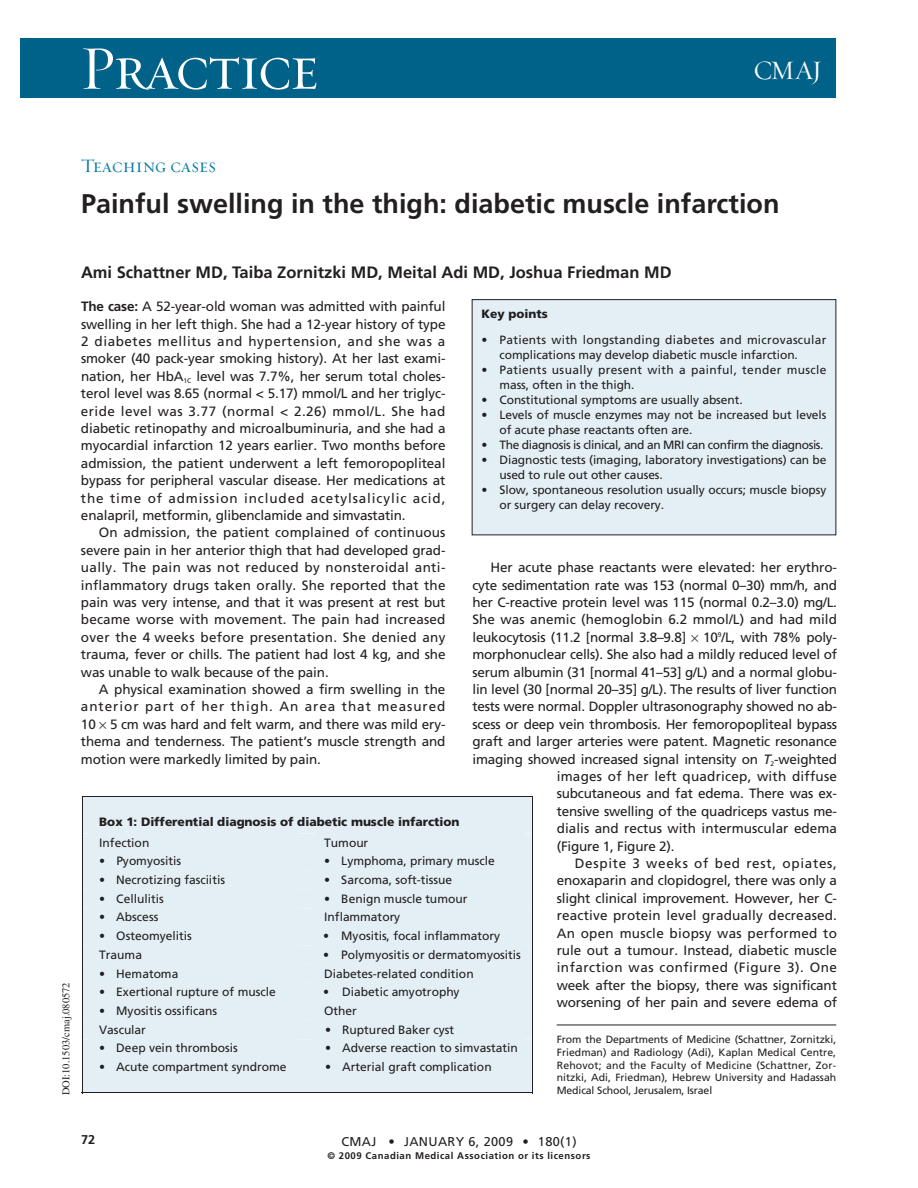
<style>
.page{position:relative;width:918px;height:1188px;background:#fff}
.page>*{position:absolute;margin:0;border:0;box-sizing:border-box;transform-origin:0 0}
.t1{font:63px "Requiem Display HTF Small Caps";letter-spacing:-.035em;color:#fff}
.t2{font:700 27px "Frutiger";color:#231f20}
.t3{font:27px "Requiem Display HTF Roman";color:#fff}
.t4{font:19.5px "Requiem Display HTF Small Caps";color:#00779e}
.t5{font:700 16.5px "Frutiger";color:#231f20}
.t6{font:13.5px/17.4px "Frutiger";letter-spacing:-.01em;color:#231f20;text-align:justify}
.t7{font:13.5px "Frutiger";letter-spacing:.02em;color:#231f20}
.t8{font:13.5px "Frutiger";letter-spacing:.015em;color:#231f20}
.t9{font:13.5px "Frutiger";letter-spacing:.035em;color:#231f20}
.t10{font:13.5px "Frutiger";letter-spacing:.055em;color:#231f20}
.t11{font:12.75px "Frutiger";letter-spacing:.03em;color:#231f20}
.t12{font:700 12.75px "Frutiger";color:#231f20}
.t13{font:12px/15px "Frutiger";letter-spacing:-.005em;color:#231f20}
.t14{font:12px/15px "Frutiger";letter-spacing:.025em;color:#231f20}
.t15{font:12px/15px "Frutiger";letter-spacing:.03em;color:#231f20}
.t16{font:900 12px "Frutiger";color:#231f20}
.t17{font:12px "Frutiger";letter-spacing:-.035em;color:#231f20}
.t18{font:10.5px/12.8px "Frutiger";letter-spacing:-.01em;color:#231f20;text-align:justify}
.t19{font:10.5px "Times";color:#231f20}
.t20{font:700 9.6px "Frutiger";letter-spacing:.055em;color:#231f20}
.s1{font-weight:700}
.s2{font-style:italic}
</style>
<div class="page">
<div style="left:20px;top:38px;width:816px;height:60px;background:#006189"></div>
<hr style="left:557px;top:1025px;width:279px;height:1px;background:#231f20">
<div style="left:472px;top:300px;width:364px;height:235px;background:#e3eff5"></div>
<div style="left:472px;top:299px;width:364px;height:236px;border:1px solid #231f20"></div>
<div style="left:82px;top:796px;width:451px;height:298px;background:#e3eff5"></div>
<h1 class="t1" style="left:80px;top:30px;width:241px">Practice</h1>
<h2 class="t3" style="left:753px;top:59px;width:70px">CMAJ</h2>
<h3 class="t4" style="left:81px;top:154px;width:137px">Teaching cases</h3>
<h2 class="t2" style="left:81px;top:193px;width:700px">Painful swelling in the thigh: diabetic muscle infarction</h2>
<p class="t19" style="left:62px;top:1095px;width:115px;rotate:-90deg">DOI:10.1503/cmaj.080572</p>
<p class="t5" style="left:81px;top:266px;width:592px">Ami Schattner MD, Taiba Zornitzki MD, Meital Adi MD, Joshua Friedman MD</p>
<p class="t6" style="left:81px;top:299px;width:366px"><span class="s1">The case:</span> A 52-year-old woman was admitted with painful swelling in her left thigh. She had a 12-year history of type 2 diabetes mellitus and hypertension, and she was a smoker (40 pack-year smoking history). At her last exami&shy;nation, her HbA<sub>1C</sub> level was 7.7%, her serum total choles&shy;terol level was 8.65 (normal &lt; 5.17) mmol/L and her triglyc&shy;eride level was 3.77 (normal &lt; 2.26) mmol/L. She had diabetic retinopathy and microalbuminuria, and she had a myocardial infarction 12 years earlier. Two months before admission, the patient underwent a left femoropopliteal bypass for peripheral vascular disease. Her medications at the time of admission included acetylsalicylic acid, enalapril, metformin, glibenclamide and simvastatin.</p>
<p class="t6" style="left:81px;top:525px;width:366px;text-indent:18px">On admission, the patient complained of continuous severe pain in her anterior thigh that had developed grad&shy;ually. The pain was not reduced by nonsteroidal anti&shy;inflammatory drugs taken orally. She reported that the pain was very intense, and that it was present at rest but became worse with movement. The pain had increased over the 4 weeks before presentation. She denied any trauma, fever or chills. The patient had lost 4 kg, and she was unable to walk because of the pain.</p>
<p class="t6" style="left:81px;top:682px;width:366px;text-indent:18px">A physical examination showed a firm swelling in the anterior part of her thigh. An area that measured 10 5 cm was hard and felt warm, and there was mild ery&shy;thema and tenderness. The patient’s muscle strength and motion were markedly limited by pain.</p>
<p class="t16" style="left:482px;top:309px;width:68px">Key points</p>
<p class="t14" style="left:500px;top:333px;width:328px;text-indent:-18px">• Patients with longstanding diabetes and microvascular complications may develop diabetic muscle infarction.</p>
<p class="t15" style="left:500px;top:363px;width:329px;text-indent:-18px">• Patients usually present with a painful, tender muscle mass, often in the thigh.</p>
<p class="t13" style="left:482px;top:393px;width:263px">• Constitutional symptoms are usually absent.</p>
<p class="t13" style="left:500px;top:408px;width:328px;text-indent:-18px">• Levels of muscle enzymes may not be increased but levels of acute phase reactants often are.</p>
<p class="t17" style="left:482px;top:440px;width:344px">• The diagnosis is clinical, and an MRI can confirm the diagnosis.</p>
<p class="t13" style="left:500px;top:453px;width:328px;text-indent:-18px">• Diagnostic tests (imaging, laboratory investigations) can be used to rule out other causes.</p>
<p class="t13" style="left:500px;top:483px;width:328px;text-indent:-18px">• Slow, spontaneous resolution usually occurs; muscle biopsy or surgery can delay recovery.</p>
<p class="t6" style="left:472px;top:560px;width:366px;text-indent:18px">Her acute phase reactants were elevated: her erythro&shy;cyte sedimentation rate was 153 (normal 0–30) mm/h, and her C-reactive protein level was 115 (normal 0.2–3.0) mg/L.<br>She was anemic (hemoglobin 6.2 mmol/L) and had mild leukocytosis (11.2 [normal 3.8–9.8]</p>
<p class="t6" style="left:703px;top:630px;width:135px">10<sup>9</sup>/L, with 78% poly-</p>
<p class="t6" style="left:473px;top:647px;width:366px">morphonuclear cells). She also had a mildly reduced level of</p>
<p class="t6" style="left:473px;top:664px;width:366px">serum albumin (31 [normal 41–53] g/L) and a normal globu-</p>
<p class="t6" style="left:473px;top:682px;width:366px">lin level (30 [normal 20–35] g/L). The results of liver function</p>
<p class="t6" style="left:473px;top:699px;width:366px">tests were normal. Doppler ultrasonography showed no ab-</p>
<p class="t6" style="left:473px;top:717px;width:366px">scess or deep vein thrombosis. Her femoropopliteal bypass</p>
<p class="t6" style="left:473px;top:734px;width:366px">graft and larger arteries were patent. Magnetic resonance</p>
<p class="t6" style="left:473px;top:751px;width:366px">imaging showed increased signal intensity on <span class="s2">T</span><sub>2</sub>-weighted</p>
<p class="t7" style="left:557px;top:771px;width:282px">images of her left quadricep, with diffuse</p>
<p class="t6" style="left:557px;top:786px;width:282px">subcutaneous and fat edema. There was ex-</p>
<p class="t6" style="left:557px;top:804px;width:282px">tensive swelling of the quadriceps vastus me-</p>
<p class="t6" style="left:557px;top:821px;width:282px">dialis and rectus with intermuscular edema</p>
<p class="t6" style="left:557px;top:838px;width:119px">(Figure 1, Figure 2).</p>
<p class="t10" style="left:575px;top:858px;width:264px">Despite 3 weeks of bed rest, opiates,</p>
<p class="t6" style="left:557px;top:873px;width:282px">enoxaparin and clopidogrel, there was only a</p>
<p class="t6" style="left:557px;top:891px;width:282px">slight clinical improvement. However, her C-</p>
<p class="t8" style="left:557px;top:910px;width:282px">reactive protein level gradually decreased.</p>
<p class="t7" style="left:557px;top:928px;width:282px">An open muscle biopsy was performed to</p>
<p class="t6" style="left:557px;top:943px;width:282px">rule out a tumour. Instead, diabetic muscle</p>
<p class="t9" style="left:557px;top:962px;width:282px">infarction was confirmed (Figure 3). One</p>
<p class="t6" style="left:557px;top:978px;width:282px">week after the biopsy, there was significant</p>
<p class="t6" style="left:557px;top:995px;width:282px">worsening of her pain and severe edema of</p>
<p class="t16" style="left:99px;top:817px;width:362px">Box 1: Differential diagnosis of diabetic muscle infarction</p>
<p class="t13" style="left:99px;top:836px;width:52px">Infection</p>
<p class="t13" style="left:324px;top:836px;width:46px">Tumour</p>
<p class="t13" style="left:99px;top:855px;width:83px">• Pyomyositis</p>
<p class="t13" style="left:324px;top:855px;width:172px">• Lymphoma, primary muscle</p>
<p class="t13" style="left:99px;top:873px;width:128px">• Necrotizing fasciitis</p>
<p class="t13" style="left:324px;top:873px;width:129px">• Sarcoma, soft-tissue</p>
<p class="t13" style="left:99px;top:892px;width:66px">• Cellulitis</p>
<p class="t13" style="left:324px;top:892px;width:145px">• Benign muscle tumour</p>
<p class="t13" style="left:99px;top:911px;width:61px">• Abscess</p>
<p class="t13" style="left:324px;top:911px;width:78px">Inflammatory</p>
<p class="t13" style="left:99px;top:929px;width:94px">• Osteomyelitis</p>
<p class="t13" style="left:323px;top:929px;width:178px">• Myositis, focal inflammatory</p>
<p class="t13" style="left:99px;top:948px;width:44px">Trauma</p>
<p class="t13" style="left:323px;top:948px;width:199px">• Polymyositis or dermatomyositis</p>
<p class="t13" style="left:99px;top:967px;width:81px">• Hematoma</p>
<p class="t13" style="left:324px;top:967px;width:151px">Diabetes-related condition</p>
<p class="t13" style="left:99px;top:986px;width:178px">• Exertional rupture of muscle</p>
<p class="t13" style="left:323px;top:986px;width:138px">• Diabetic amyotrophy</p>
<p class="t13" style="left:99px;top:1004px;width:119px">• Myositis ossificans</p>
<p class="t13" style="left:324px;top:1004px;width:34px">Other</p>
<p class="t13" style="left:99px;top:1023px;width:48px">Vascular</p>
<p class="t13" style="left:325px;top:1023px;width:131px">• Ruptured Baker cyst</p>
<p class="t13" style="left:99px;top:1042px;width:140px">• Deep vein thrombosis</p>
<p class="t13" style="left:325px;top:1042px;width:194px">• Adverse reaction to simvastatin</p>
<p class="t13" style="left:99px;top:1060px;width:189px">• Acute compartment syndrome</p>
<p class="t13" style="left:325px;top:1061px;width:168px">• Arterial graft complication</p>
<p class="t18" style="left:557px;top:1034px;width:281px">From the Departments of Medicine (Schattner, Zornitzki, Friedman) and Radiology (Adi), Kaplan Medical Centre, Rehovot; and the Faculty of Medicine (Schattner, Zor&shy;nitzki, Adi, Friedman), Hebrew University and Hadassah Medical School, Jerusalem, Israel</p>
<p class="t12" style="left:81px;top:1135px;width:16px">72</p>
<p class="t11" style="left:341px;top:1136px;width:237px">CMAJ • JANUARY 6, 2009 • 180(1)</p>
<p class="t20" style="left:327px;top:1152px;width:265px">© 2009 Canadian Medical Association or its licensors</p>
</div>
